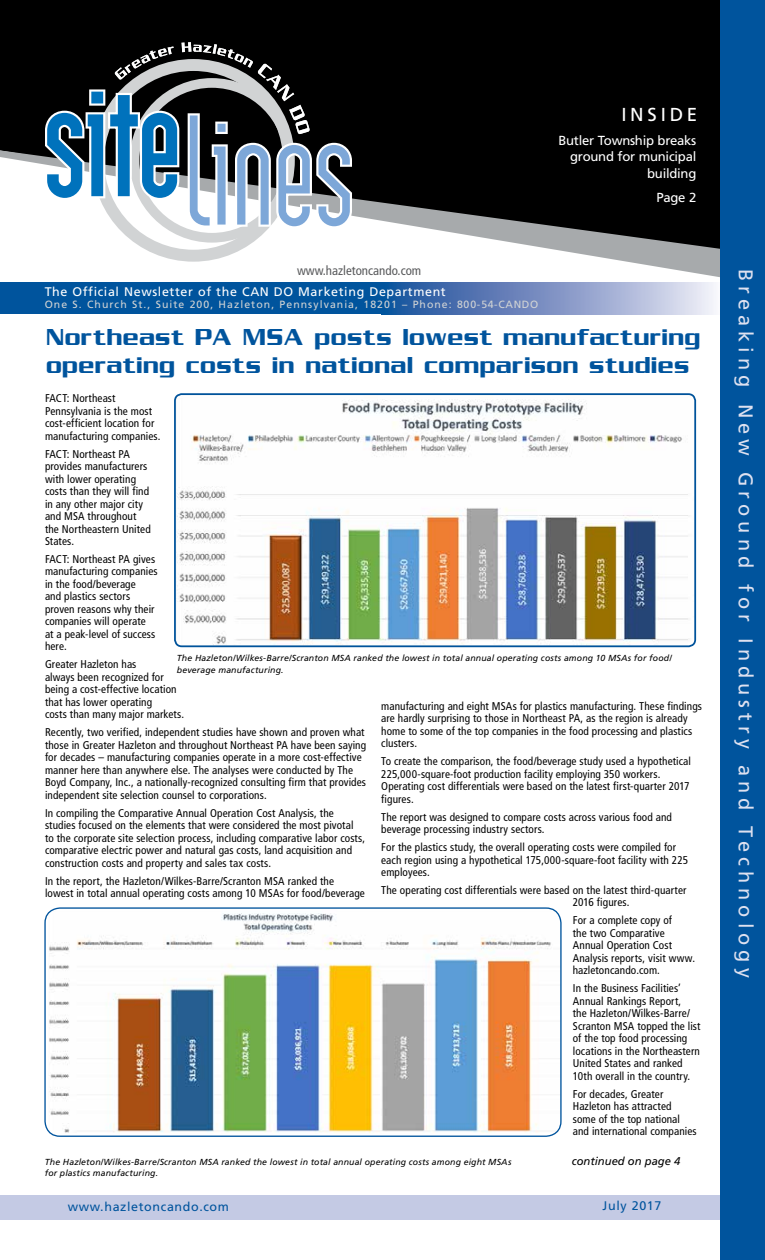
<style>
.page{position:relative;width:765px;height:1260px;background:#fff}
.page>*{position:absolute;margin:0;border:0;box-sizing:border-box;transform-origin:0 0}
.t1{font:25px/27.5px "Serpentine Sans ICG";letter-spacing:.02em;color:#00549d}
.t2{font:20px "Frutiger LT Std";letter-spacing:.25em;color:#dee1f0}
.t3{font:18.75px "Frutiger LT Std";letter-spacing:.2em;color:#fff}
.t4{font:13.12px/16.2px "Frutiger LT Std";letter-spacing:-.02em;color:#fff;text-align:right}
.t5{font:condensed 13px "Frutiger LT Std";color:#58595b}
.t6{font:12.5px "Frutiger LT Std";letter-spacing:.05em;color:#fff}
.t7{font:12.5px "Frutiger LT Std";letter-spacing:.05em;color:#00549d}
.t8{font:condensed 11.25px/12.5px "Frutiger LT Std";letter-spacing:.01em;color:#000}
.t9{font:italic 11.25px "Frutiger LT Std";color:#000}
.t10{font:10.5px "Frutiger LT Std";letter-spacing:.1em;color:#d1d3d4}
.t11{font:italic 8.75px/11.2px "Frutiger LT Std";letter-spacing:.015em;color:#000}
</style>
<div class="page">
<div style="left:381px;top:282px;width:339px;height:32px;background:linear-gradient(to right,#114797,#f1e9f6)"></div>
<div style="left:0;top:0;width:720px;height:150px;background:#000"></div>
<svg style="left:0;top:150px;width:720px;height:128px"></svg>
<div style="left:0;top:1195px;width:720px;height:24px;background:#c4cae4"></div>
<div style="left:720px;top:0;width:45px;height:1260px;background:#00549d"></div>
<div style="left:0;top:282px;width:385px;height:32px;background:#00549d"></div>
<svg style="left:92px;top:243px;width:203px;height:19px"></svg>
<svg style="left:45px;top:42px;width:311px;height:201px"></svg>
<img style="left:177px;top:394px;width:518px;height:252px">
<div style="left:174px;top:393px;width:522px;height:254px;border:2px solid #00539b;border-radius:7px"></div>
<img style="left:49px;top:909px;width:511px;height:224px">
<div style="left:44px;top:907px;width:518px;height:230px;border:1px solid #00549d;border-radius:15px"></div>
<h3 class="t3" style="left:621px;top:104px;width:78px">INSIDE</h3>
<p class="t4" style="left:558px;top:132px;width:139px">Butler Township breaks ground for municipal building</p>
<p class="t4" style="left:656px;top:189px;width:41px">Page 2</p>
<p class="t5" style="left:297px;top:263px;width:126px">www.hazletoncando.com</p>
<p class="t6" style="left:45px;top:284px;width:403px">The Official Newsletter of the CAN DO Marketing Department</p>
<p class="t10" style="left:45px;top:299px;width:495px">One S. Church St., Suite 200, Hazleton, Pennsylvania, 18201 – Phone: 800-54-CANDO</p>
<h1 class="t1" style="left:46px;top:323px;width:656px">Northeast PA MSA posts lowest manufacturing operating costs in national comparison studies</h1>
<p class="t8" style="left:45px;top:392px;width:117px">FACT: Northeast<br>Pennsylvania is the most cost-efficient location for manufacturing companies.</p>
<p class="t8" style="left:45px;top:448px;width:107px">FACT: Northeast PA provides manufacturers with lower operating costs than they will find in any other major city and MSA throughout the Northeastern United<br>States.</p>
<p class="t8" style="left:45px;top:553px;width:114px">FACT: Northeast PA gives manufacturing companies in the food/beverage<br>and plastics sectors proven reasons why their companies will operate<br>at a peak-level of success here.</p>
<p class="t8" style="left:45px;top:658px;width:141px">Greater Hazleton has<br>always been recognized for being a cost-effective location that has lower operating<br>costs than many major markets.</p>
<p class="t8" style="left:45px;top:726px;width:323px">Recently, two verified, independent studies have shown and proven what those in Greater Hazleton and throughout Northeast PA have been saying for decades – manufacturing companies operate in a more cost-effective manner here than anywhere else. The analyses were conducted by The Boyd Company, Inc., a nationally-recognized consulting firm that provides independent site selection counsel to corporations.</p>
<p class="t8" style="left:45px;top:807px;width:322px">In compiling the Comparative Annual Operation Cost Analysis, the studies focused on the elements that were considered the most pivotal<br>to the corporate site selection process, including comparative labor costs, comparative electric power and natural gas costs, land acquisition and construction costs and property and sales tax costs.</p>
<p class="t8" style="left:45px;top:874px;width:321px">In the report, the Hazleton/Wilkes-Barre/Scranton MSA ranked the lowest in total annual operating costs among 10 MSAs for food/beverage</p>
<p class="t11" style="left:177px;top:653px;width:496px">The Hazleton/Wilkes-Barre/Scranton MSA ranked the lowest in total annual operating costs among 10 MSAs for food/ beverage manufacturing.</p>
<p class="t8" style="left:381px;top:700px;width:322px">manufacturing and eight MSAs for plastics manufacturing. These findings are hardly surprising to those in Northeast PA, as the region is already home to some of the top companies in the food processing and plastics clusters.</p>
<p class="t8" style="left:381px;top:755px;width:311px">To create the comparison, the food/beverage study used a hypothetical 225,000-square-foot production facility employing 350 workers.<br>Operating cost differentials were based on the latest first-quarter 2017 figures.</p>
<p class="t8" style="left:381px;top:811px;width:292px">The report was designed to compare costs across various food and beverage processing industry sectors.</p>
<p class="t8" style="left:381px;top:841px;width:308px">For the plastics study, the overall operating costs were compiled for each region using a hypothetical 175,000-square-foot facility with 225 employees.</p>
<p class="t8" style="left:573px;top:884px;width:115px;text-indent:-192px">The operating cost differentials were based on the latest third-quarter<br>2016 figures.</p>
<p class="t8" style="left:573px;top:914px;width:124px">For a complete copy of<br>the two Comparative<br>Annual Operation Cost<br>Analysis reports, visit www. hazletoncando.com.</p>
<p class="t8" style="left:573px;top:982px;width:129px">In the Business Facilities’<br>Annual Rankings Report,<br>the Hazleton/Wilkes-Barre/<br>Scranton MSA topped the list of the top food processing locations in the Northeastern<br>United States and ranked<br>10th overall in the country.</p>
<p class="t8" style="left:573px;top:1088px;width:125px">For decades, Greater<br>Hazleton has attracted some of the top national and international companies</p>
<p class="t11" style="left:45px;top:1156px;width:468px">The Hazleton/Wilkes-Barre/Scranton MSA ranked the lowest in total annual operating costs among eight MSAs for plastics manufacturing.</p>
<p class="t9" style="left:572px;top:1155px;width:110px">continued on page 4</p>
<p class="t7" style="left:68px;top:1200px;width:163px">www.hazletoncando.com</p>
<p class="t7" style="left:603px;top:1199px;width:60px">July 2017</p>
<h2 class="t2" style="left:758px;top:269px;width:710px;rotate:90deg">Breaking New Ground for Industry and Technology</h2>
</div>
